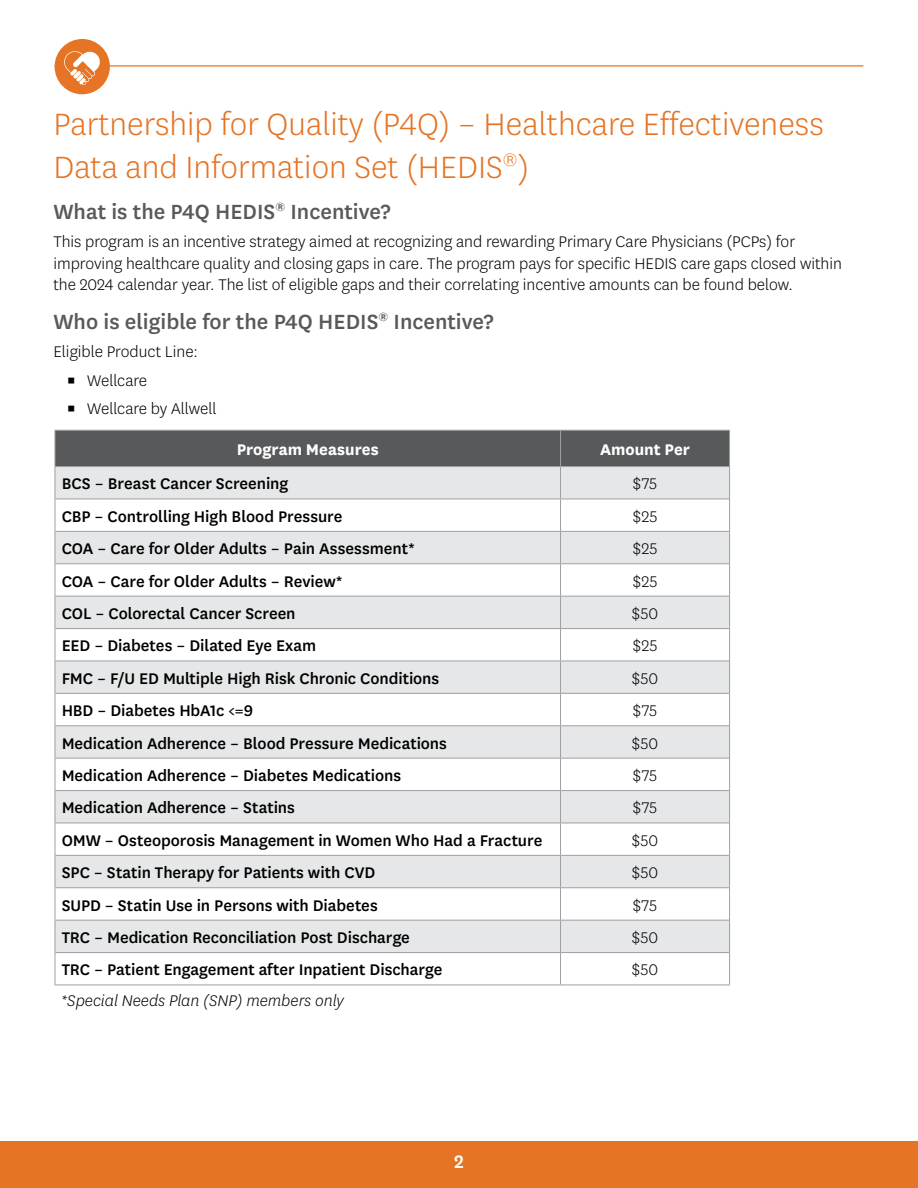
<style>
.page{position:relative;width:918px;height:1188px;background:#fff}
.page>*{position:absolute;margin:0;border:0;box-sizing:border-box;transform-origin:0 0}
.t1{font:300 36px/43.2px "Centene Sans";color:#e57424}
.t2{font:500 24px "Centene Sans";color:#58595b}
.t3{font:500 21px "Centene Sans";color:#fff}
.t4{font:500 18px "Centene Sans";letter-spacing:-.005em;color:#000}
.t5{font:300 18px/21.6px "Centene Sans";color:#000}
.t6{font:italic 300 18px "Centene Sans";color:#000}
.t7{font:700 18px "Centene Sans";color:#fff}
</style>
<div class="page">
<div style="left:0;top:1141px;width:458px;height:47px;background:#e57424"></div>
<div style="left:458px;top:1141px;width:460px;height:47px;background:#e57424"></div>
<hr style="left:55px;top:65px;width:808px;height:2px;background:#ea8c48">
<div style="left:55px;top:39px;width:55px;height:55px;background:#e57424;border-radius:50%"></div>
<svg style="left:64px;top:51px;width:36px;height:34px"></svg>
<div style="left:56px;top:431px;width:673px;height:35px;background:#58595b"></div>
<div style="left:56px;top:467px;width:673px;height:32px;background:#e6e7e8"></div>
<svg style="left:56px;top:530px;width:673px;height:455px;fill:#e6e7e8"></svg>
<hr style="left:55px;top:431px;width:1px;height:35px;background:#9d9fa2">
<hr style="left:55px;top:499px;width:506px;height:1px;background:#9d9fa2">
<hr style="left:561px;top:499px;width:168px;height:1px;background:#9d9fa2">
<hr style="left:55px;top:531px;width:506px;height:1px;background:#9d9fa2">
<hr style="left:561px;top:531px;width:168px;height:1px;background:#9d9fa2">
<hr style="left:55px;top:563px;width:506px;height:1px;background:#9d9fa2">
<hr style="left:561px;top:563px;width:168px;height:1px;background:#9d9fa2">
<hr style="left:55px;top:596px;width:506px;height:1px;background:#9d9fa2">
<hr style="left:561px;top:596px;width:168px;height:1px;background:#9d9fa2">
<hr style="left:55px;top:628px;width:506px;height:1px;background:#9d9fa2">
<hr style="left:561px;top:628px;width:168px;height:1px;background:#9d9fa2">
<hr style="left:55px;top:661px;width:506px;height:1px;background:#9d9fa2">
<hr style="left:561px;top:661px;width:168px;height:1px;background:#9d9fa2">
<hr style="left:55px;top:693px;width:506px;height:1px;background:#9d9fa2">
<hr style="left:561px;top:693px;width:168px;height:1px;background:#9d9fa2">
<hr style="left:55px;top:725px;width:506px;height:1px;background:#9d9fa2">
<hr style="left:561px;top:725px;width:168px;height:1px;background:#9d9fa2">
<hr style="left:55px;top:758px;width:506px;height:1px;background:#9d9fa2">
<hr style="left:561px;top:758px;width:168px;height:1px;background:#9d9fa2">
<hr style="left:55px;top:790px;width:506px;height:1px;background:#9d9fa2">
<hr style="left:561px;top:790px;width:168px;height:1px;background:#9d9fa2">
<hr style="left:55px;top:823px;width:506px;height:1px;background:#9d9fa2">
<hr style="left:561px;top:823px;width:168px;height:1px;background:#9d9fa2">
<hr style="left:55px;top:855px;width:506px;height:1px;background:#9d9fa2">
<hr style="left:561px;top:855px;width:168px;height:1px;background:#9d9fa2">
<hr style="left:55px;top:887px;width:506px;height:1px;background:#9d9fa2">
<hr style="left:561px;top:887px;width:168px;height:1px;background:#9d9fa2">
<hr style="left:55px;top:920px;width:506px;height:1px;background:#9d9fa2">
<hr style="left:561px;top:920px;width:168px;height:1px;background:#9d9fa2">
<hr style="left:55px;top:952px;width:506px;height:1px;background:#9d9fa2">
<hr style="left:561px;top:952px;width:168px;height:1px;background:#9d9fa2">
<hr style="left:55px;top:985px;width:506px;height:1px;background:#9d9fa2">
<hr style="left:561px;top:985px;width:169px;height:1px;background:#9d9fa2">
<hr style="left:55px;top:466px;width:506px;height:1px;background:#9d9fa2">
<hr style="left:560px;top:431px;width:1px;height:35px;background:#9d9fa2">
<hr style="left:560px;top:467px;width:1px;height:32px;background:#9d9fa2">
<hr style="left:560px;top:499px;width:1px;height:32px;background:#9d9fa2">
<hr style="left:560px;top:532px;width:1px;height:31px;background:#9d9fa2">
<hr style="left:560px;top:564px;width:1px;height:32px;background:#9d9fa2">
<hr style="left:560px;top:597px;width:1px;height:31px;background:#9d9fa2">
<hr style="left:560px;top:629px;width:1px;height:32px;background:#9d9fa2">
<hr style="left:560px;top:661px;width:1px;height:32px;background:#9d9fa2">
<hr style="left:560px;top:694px;width:1px;height:31px;background:#9d9fa2">
<hr style="left:560px;top:726px;width:1px;height:32px;background:#9d9fa2">
<hr style="left:560px;top:759px;width:1px;height:31px;background:#9d9fa2">
<hr style="left:560px;top:791px;width:1px;height:32px;background:#9d9fa2">
<hr style="left:560px;top:823px;width:1px;height:32px;background:#9d9fa2">
<hr style="left:560px;top:856px;width:1px;height:31px;background:#9d9fa2">
<hr style="left:560px;top:888px;width:1px;height:32px;background:#9d9fa2">
<hr style="left:560px;top:921px;width:1px;height:31px;background:#9d9fa2">
<hr style="left:560px;top:953px;width:1px;height:32px;background:#9d9fa2">
<hr style="left:729px;top:431px;width:1px;height:35px;background:#9d9fa2">
<hr style="left:561px;top:466px;width:169px;height:1px;background:#9d9fa2">
<hr style="left:55px;top:430px;width:506px;height:1px;background:#9d9fa2">
<hr style="left:561px;top:430px;width:169px;height:1px;background:#9d9fa2">
<hr style="left:55px;top:467px;width:1px;height:32px;background:#9d9fa2">
<hr style="left:55px;top:499px;width:1px;height:32px;background:#9d9fa2">
<hr style="left:55px;top:531px;width:1px;height:33px;background:#9d9fa2">
<hr style="left:55px;top:564px;width:1px;height:32px;background:#9d9fa2">
<hr style="left:55px;top:596px;width:1px;height:33px;background:#9d9fa2">
<hr style="left:55px;top:629px;width:1px;height:32px;background:#9d9fa2">
<hr style="left:55px;top:661px;width:1px;height:32px;background:#9d9fa2">
<hr style="left:55px;top:693px;width:1px;height:33px;background:#9d9fa2">
<hr style="left:55px;top:726px;width:1px;height:32px;background:#9d9fa2">
<hr style="left:55px;top:758px;width:1px;height:33px;background:#9d9fa2">
<hr style="left:55px;top:791px;width:1px;height:32px;background:#9d9fa2">
<hr style="left:55px;top:823px;width:1px;height:32px;background:#9d9fa2">
<hr style="left:55px;top:855px;width:1px;height:33px;background:#9d9fa2">
<hr style="left:55px;top:888px;width:1px;height:32px;background:#9d9fa2">
<hr style="left:55px;top:920px;width:1px;height:33px;background:#9d9fa2">
<hr style="left:55px;top:953px;width:1px;height:32px;background:#9d9fa2">
<hr style="left:729px;top:467px;width:1px;height:32px;background:#9d9fa2">
<hr style="left:729px;top:499px;width:1px;height:32px;background:#9d9fa2">
<hr style="left:729px;top:531px;width:1px;height:33px;background:#9d9fa2">
<hr style="left:729px;top:564px;width:1px;height:32px;background:#9d9fa2">
<hr style="left:729px;top:596px;width:1px;height:33px;background:#9d9fa2">
<hr style="left:729px;top:629px;width:1px;height:32px;background:#9d9fa2">
<hr style="left:729px;top:661px;width:1px;height:32px;background:#9d9fa2">
<hr style="left:729px;top:693px;width:1px;height:33px;background:#9d9fa2">
<hr style="left:729px;top:726px;width:1px;height:32px;background:#9d9fa2">
<hr style="left:729px;top:758px;width:1px;height:33px;background:#9d9fa2">
<hr style="left:729px;top:791px;width:1px;height:32px;background:#9d9fa2">
<hr style="left:729px;top:823px;width:1px;height:32px;background:#9d9fa2">
<hr style="left:729px;top:855px;width:1px;height:33px;background:#9d9fa2">
<hr style="left:729px;top:888px;width:1px;height:32px;background:#9d9fa2">
<hr style="left:729px;top:920px;width:1px;height:33px;background:#9d9fa2">
<hr style="left:729px;top:953px;width:1px;height:32px;background:#9d9fa2">
<h2 class="t1" style="left:53px;top:101px;width:772px">Partnership for Quality (P4Q) – Healthcare Effectiveness<br>Data and Information Set (HEDIS<sup>®</sup>)</h2>
<h3 class="t2" style="left:53px;top:195px;width:339px">What is the P4Q HEDIS<sup>®</sup> Incentive?</h3>
<p class="t5" style="left:53px;top:230px;width:790px">This program is an incentive strategy aimed at recognizing and rewarding Primary Care Physicians (PCPs) for improving healthcare quality and closing gaps in care. The program pays for specific HEDIS care gaps closed within the 2024 calendar year. The list of eligible gaps and their correlating incentive amounts can be found below.</p>
<h3 class="t2" style="left:53px;top:305px;width:442px">Who is eligible for the P4Q HEDIS<sup>®</sup> Incentive?</h3>
<p class="t5" style="left:53px;top:341px;width:146px">Eligible Product Line:</p>
<p class="t5" style="left:67px;top:369px;width:82px">▪ Wellcare</p>
<p class="t5" style="left:67px;top:397px;width:151px">▪ Wellcare by Allwell</p>
<p class="t7" style="left:237px;top:437px;width:143px">Program Measures</p>
<p class="t7" style="left:600px;top:437px;width:91px">Amount Per</p>
<p class="t4" style="left:62px;top:472px;width:228px">BCS – Breast Cancer Screening</p>
<p class="t5" style="left:633px;top:473px;width:26px">$75</p>
<p class="t4" style="left:62px;top:504px;width:282px">CBP – Controlling High Blood Pressure</p>
<p class="t5" style="left:633px;top:505px;width:26px">$25</p>
<p class="t4" style="left:62px;top:537px;width:355px">COA – Care for Older Adults – Pain Assessment*</p>
<p class="t5" style="left:633px;top:537px;width:26px">$25</p>
<p class="t4" style="left:62px;top:569px;width:283px">COA – Care for Older Adults – Review*</p>
<p class="t5" style="left:633px;top:570px;width:26px">$25</p>
<p class="t4" style="left:62px;top:601px;width:235px">COL – Colorectal Cancer Screen</p>
<p class="t5" style="left:632px;top:602px;width:28px">$50</p>
<p class="t4" style="left:62px;top:634px;width:256px">EED – Diabetes – Dilated Eye Exam</p>
<p class="t5" style="left:633px;top:635px;width:26px">$25</p>
<p class="t4" style="left:62px;top:666px;width:379px">FMC – F/U ED Multiple High Risk Chronic Conditions</p>
<p class="t5" style="left:632px;top:667px;width:28px">$50</p>
<p class="t4" style="left:62px;top:699px;width:193px">HBD – Diabetes HbA1c &lt;=9</p>
<p class="t5" style="left:633px;top:699px;width:26px">$75</p>
<p class="t4" style="left:62px;top:731px;width:387px">Medication Adherence – Blood Pressure Medications</p>
<p class="t5" style="left:632px;top:732px;width:28px">$50</p>
<p class="t4" style="left:62px;top:763px;width:341px">Medication Adherence – Diabetes Medications</p>
<p class="t5" style="left:633px;top:764px;width:26px">$75</p>
<p class="t4" style="left:62px;top:796px;width:235px">Medication Adherence – Statins</p>
<p class="t5" style="left:633px;top:797px;width:26px">$75</p>
<p class="t4" style="left:62px;top:828px;width:482px">OMW – Osteoporosis Management in Women Who Had a Fracture</p>
<p class="t5" style="left:632px;top:829px;width:28px">$50</p>
<p class="t4" style="left:62px;top:861px;width:315px">SPC – Statin Therapy for Patients with CVD</p>
<p class="t5" style="left:632px;top:861px;width:28px">$50</p>
<p class="t4" style="left:62px;top:893px;width:318px">SUPD – Statin Use in Persons with Diabetes</p>
<p class="t5" style="left:633px;top:894px;width:26px">$75</p>
<p class="t4" style="left:62px;top:925px;width:350px">TRC – Medication Reconciliation Post Discharge</p>
<p class="t5" style="left:632px;top:926px;width:28px">$50</p>
<p class="t4" style="left:62px;top:958px;width:382px">TRC – Patient Engagement after Inpatient Discharge</p>
<p class="t5" style="left:632px;top:959px;width:28px">$50</p>
<p class="t6" style="left:61px;top:990px;width:284px">*Special Needs Plan (SNP) members only</p>
<p class="t3" style="left:454px;top:1147px;width:11px">2</p>
</div>
